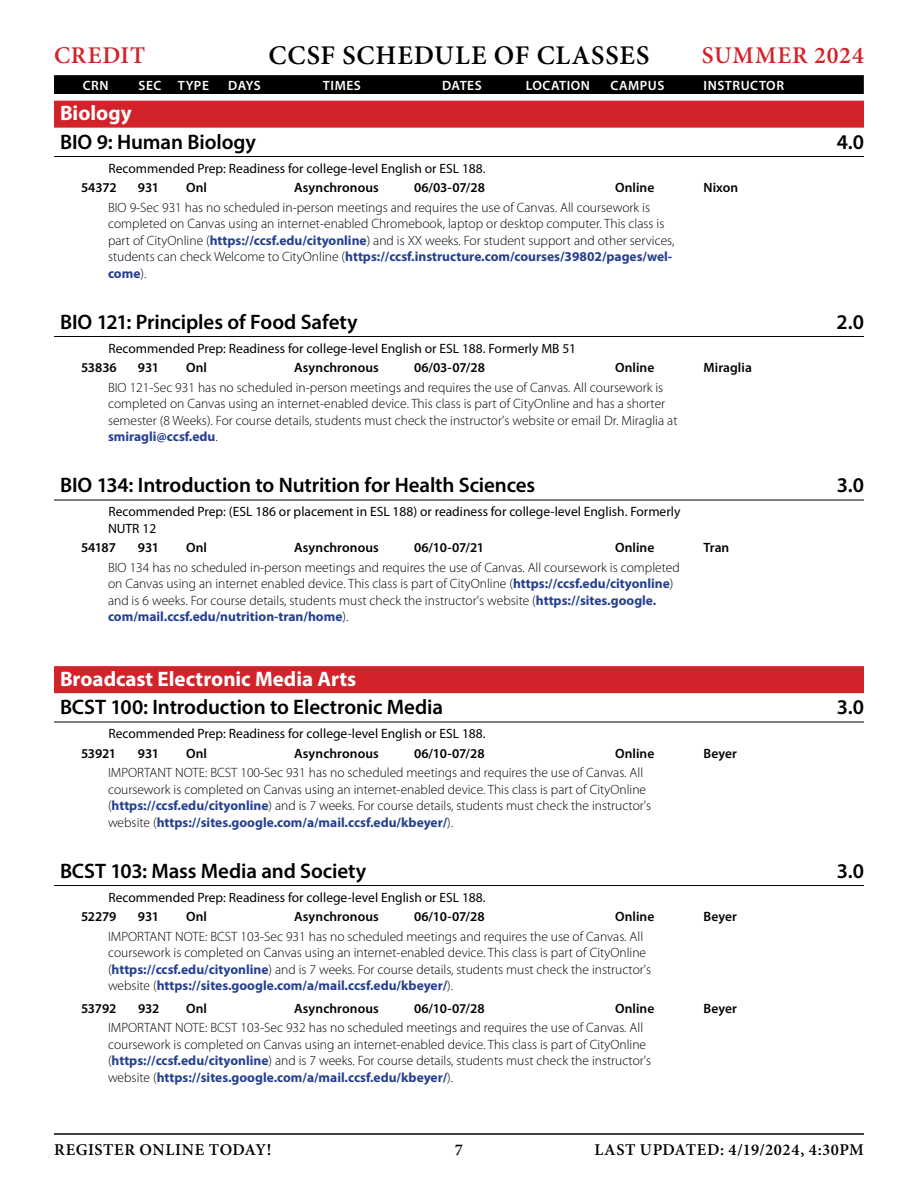
<style>
.page{position:relative;width:918px;height:1188px;background:#fff}
.page>*{position:absolute;margin:0;border:0;box-sizing:border-box;transform-origin:0 0}
.t1{font:600 27px "Minion Pro";letter-spacing:.03em;color:#000}
.t2{font:600 24px "Minion Pro";letter-spacing:.035em;color:#d2232a}
.course{font:600 21px "Myriad Pro";letter-spacing:-.005em;color:#000}
.subjectdescription{font:700 21px "Myriad Pro";color:#fff}
.t3{font:600 16.5px "Minion Pro";letter-spacing:.03em;color:#000}
.sectionnote{font:300 13.5px/16.5px "Myriad Pro";color:#000}
.requisites{font:13.5px/16.5px "Myriad Pro";color:#000}
.meetings{font:600 13.5px "Myriad Pro";letter-spacing:.005em;color:#000}
.t4{font:600 13.5px "Myriad Pro";letter-spacing:.04em;color:#fff}
.s1{font-weight:700;color:#25408f}
</style>
<div class="page">
<div style="left:55px;top:76px;width:808px;height:17px;background:#000"></div>
<div style="left:54px;top:75px;width:810px;height:19px;border:2px solid #000"></div>
<hr style="left:54px;top:1133px;width:810px;height:2px;background:#000">
<div style="left:54px;top:101px;width:810px;height:27px;background:#d2232a"></div>
<hr style="left:54px;top:156px;width:810px;height:1px;background:#000">
<hr style="left:54px;top:336px;width:810px;height:1px;background:#000">
<hr style="left:54px;top:500px;width:810px;height:1px;background:#000">
<div style="left:54px;top:666px;width:810px;height:27px;background:#d2232a"></div>
<hr style="left:54px;top:722px;width:810px;height:1px;background:#000">
<hr style="left:54px;top:885px;width:810px;height:1px;background:#000">
<h2 class="t2" style="left:54px;top:41px;width:93px">CREDIT</h2>
<h1 class="t1" style="left:269px;top:39px;width:382px">CCSF SCHEDULE OF CLASSES</h1>
<h2 class="t2" style="left:702px;top:41px;width:164px">SUMMER 2024</h2>
<p class="t4" style="left:83px;top:77px;width:27px">CRN</p>
<p class="t4" style="left:138px;top:77px;width:72px">SEC TYPE</p>
<p class="t4" style="left:228px;top:77px;width:34px">DAYS</p>
<p class="t4" style="left:323px;top:77px;width:39px">TIMES</p>
<p class="t4" style="left:442px;top:77px;width:41px">DATES</p>
<p class="t4" style="left:526px;top:77px;width:66px">LOCATION</p>
<p class="t4" style="left:610px;top:77px;width:55px">CAMPUS</p>
<p class="t4" style="left:704px;top:77px;width:82px">INSTRUCTOR</p>
<p class="subjectdescription" style="left:60px;top:99px;width:73px">Biology</p>
<p class="course" style="left:60px;top:128px;width:198px">BIO 9: Human Biology</p>
<p class="course" style="left:837px;top:128px;width:29px">4.0</p>
<p class="requisites" style="left:109px;top:160px;width:379px">Recommended Prep: Readiness for college-level English or ESL 188.</p>
<p class="meetings" style="left:81px;top:179px;width:37px">54372</p>
<p class="meetings" style="left:138px;top:179px;width:22px">931</p>
<p class="meetings" style="left:186px;top:179px;width:22px">Onl</p>
<p class="meetings" style="left:294px;top:179px;width:86px">Asynchronous</p>
<p class="meetings" style="left:414px;top:179px;width:72px">06/03-07/28</p>
<p class="meetings" style="left:615px;top:179px;width:41px">Online</p>
<p class="meetings" style="left:703px;top:179px;width:36px">Nixon</p>
<p class="sectionnote" style="left:108px;top:199px;width:568px">BIO 9-Sec 931 has no scheduled in-person meetings and requires the use of Canvas. All coursework is completed on Canvas using an internet-enabled Chromebook, laptop or desktop computer. This class is part of CityOnline (<span class="s1">https://ccsf.edu/cityonline</span>) and is XX weeks. For student support and other services, students can check Welcome to CityOnline (<span class="s1">https://ccsf.instructure.com/courses/39802/pages/wel&shy;come</span>).</p>
<p class="course" style="left:60px;top:308px;width:299px">BIO 121: Principles of Food Safety</p>
<p class="course" style="left:836px;top:308px;width:29px">2.0</p>
<p class="requisites" style="left:109px;top:340px;width:469px">Recommended Prep: Readiness for college-level English or ESL 188. Formerly MB 51</p>
<p class="meetings" style="left:81px;top:359px;width:37px">53836</p>
<p class="meetings" style="left:138px;top:359px;width:22px">931</p>
<p class="meetings" style="left:186px;top:359px;width:22px">Onl</p>
<p class="meetings" style="left:294px;top:359px;width:86px">Asynchronous</p>
<p class="meetings" style="left:414px;top:359px;width:72px">06/03-07/28</p>
<p class="meetings" style="left:615px;top:359px;width:41px">Online</p>
<p class="meetings" style="left:704px;top:359px;width:50px">Miraglia</p>
<p class="sectionnote" style="left:108px;top:379px;width:571px">BIO 121-Sec 931 has no scheduled in-person meetings and requires the use of Canvas. All coursework is completed on Canvas using an internet-enabled device. This class is part of CityOnline and has a shorter semester (8 Weeks). For course details, students must check the instructor's website or email Dr. Miraglia at <span class="s1">smiragli@ccsf.edu</span>.</p>
<p class="course" style="left:60px;top:472px;width:477px">BIO 134: Introduction to Nutrition for Health Sciences</p>
<p class="course" style="left:837px;top:472px;width:29px">3.0</p>
<p class="requisites" style="left:108px;top:504px;width:574px">Recommended Prep: (ESL 186 or placement in ESL 188) or readiness for college-level English. Formerly<br>NUTR 12</p>
<p class="meetings" style="left:81px;top:539px;width:36px">54187</p>
<p class="meetings" style="left:138px;top:539px;width:22px">931</p>
<p class="meetings" style="left:186px;top:539px;width:22px">Onl</p>
<p class="meetings" style="left:294px;top:539px;width:86px">Asynchronous</p>
<p class="meetings" style="left:414px;top:539px;width:72px">06/10-07/21</p>
<p class="meetings" style="left:615px;top:539px;width:41px">Online</p>
<p class="meetings" style="left:703px;top:539px;width:27px">Tran</p>
<p class="sectionnote" style="left:108px;top:559px;width:573px">BIO 134 has no scheduled in-person meetings and requires the use of Canvas. All coursework is completed on Canvas using an internet enabled device. This class is part of CityOnline (<span class="s1">https://ccsf.edu/cityonline</span>) and is 6 weeks. For course details, students must check the instructor's website (<span class="s1">https://sites.google. com/mail.ccsf.edu/nutrition-tran/home</span>).</p>
<p class="subjectdescription" style="left:60px;top:665px;width:298px">Broadcast Electronic Media Arts</p>
<p class="course" style="left:60px;top:694px;width:385px">BCST 100: Introduction to Electronic Media</p>
<p class="course" style="left:837px;top:694px;width:29px">3.0</p>
<p class="requisites" style="left:109px;top:726px;width:379px">Recommended Prep: Readiness for college-level English or ESL 188.</p>
<p class="meetings" style="left:81px;top:745px;width:36px">53921</p>
<p class="meetings" style="left:138px;top:745px;width:22px">931</p>
<p class="meetings" style="left:186px;top:745px;width:22px">Onl</p>
<p class="meetings" style="left:294px;top:745px;width:86px">Asynchronous</p>
<p class="meetings" style="left:414px;top:745px;width:72px">06/10-07/28</p>
<p class="meetings" style="left:615px;top:745px;width:41px">Online</p>
<p class="meetings" style="left:703px;top:745px;width:35px">Beyer</p>
<p class="sectionnote" style="left:108px;top:764px;width:545px">IMPORTANT NOTE: BCST 100-Sec 931 has no scheduled meetings and requires the use of Canvas. All coursework is completed on Canvas using an internet-enabled device. This class is part of CityOnline (<span class="s1">https://ccsf.edu/cityonline</span>) and is 7 weeks. For course details, students must check the instructor's website (<span class="s1">https://sites.google.com/a/mail.ccsf.edu/kbeyer/</span>).</p>
<p class="course" style="left:60px;top:857px;width:308px">BCST 103: Mass Media and Society</p>
<p class="course" style="left:837px;top:857px;width:29px">3.0</p>
<p class="requisites" style="left:109px;top:889px;width:379px">Recommended Prep: Readiness for college-level English or ESL 188.</p>
<p class="meetings" style="left:81px;top:908px;width:37px">52279</p>
<p class="meetings" style="left:138px;top:908px;width:22px">931</p>
<p class="meetings" style="left:186px;top:908px;width:22px">Onl</p>
<p class="meetings" style="left:294px;top:908px;width:86px">Asynchronous</p>
<p class="meetings" style="left:414px;top:908px;width:72px">06/10-07/28</p>
<p class="meetings" style="left:615px;top:908px;width:41px">Online</p>
<p class="meetings" style="left:704px;top:908px;width:35px">Beyer</p>
<p class="sectionnote" style="left:108px;top:928px;width:545px">IMPORTANT NOTE: BCST 103-Sec 931 has no scheduled meetings and requires the use of Canvas. All coursework is completed on Canvas using an internet-enabled device. This class is part of CityOnline (<span class="s1">https://ccsf.edu/cityonline</span>) and is 7 weeks. For course details, students must check the instructor's website (<span class="s1">https://sites.google.com/a/mail.ccsf.edu/kbeyer/</span>).</p>
<p class="meetings" style="left:81px;top:1000px;width:37px">53792</p>
<p class="meetings" style="left:138px;top:1000px;width:23px">932</p>
<p class="meetings" style="left:186px;top:1000px;width:22px">Onl</p>
<p class="meetings" style="left:294px;top:1000px;width:86px">Asynchronous</p>
<p class="meetings" style="left:414px;top:1000px;width:72px">06/10-07/28</p>
<p class="meetings" style="left:615px;top:1000px;width:41px">Online</p>
<p class="meetings" style="left:704px;top:1000px;width:35px">Beyer</p>
<p class="sectionnote" style="left:108px;top:1019px;width:545px">IMPORTANT NOTE: BCST 103-Sec 932 has no scheduled meetings and requires the use of Canvas. All coursework is completed on Canvas using an internet-enabled device. This class is part of CityOnline (<span class="s1">https://ccsf.edu/cityonline</span>) and is 7 weeks. For course details, students must check the instructor's website (<span class="s1">https://sites.google.com/a/mail.ccsf.edu/kbeyer/</span>).</p>
<p class="t3" style="left:54px;top:1140px;width:219px">REGISTER ONLINE TODAY!</p>
<p class="t3" style="left:455px;top:1140px;width:10px">7</p>
<p class="t3" style="left:594px;top:1140px;width:271px">LAST UPDATED: 4/19/2024, 4:30PM</p>
</div>
